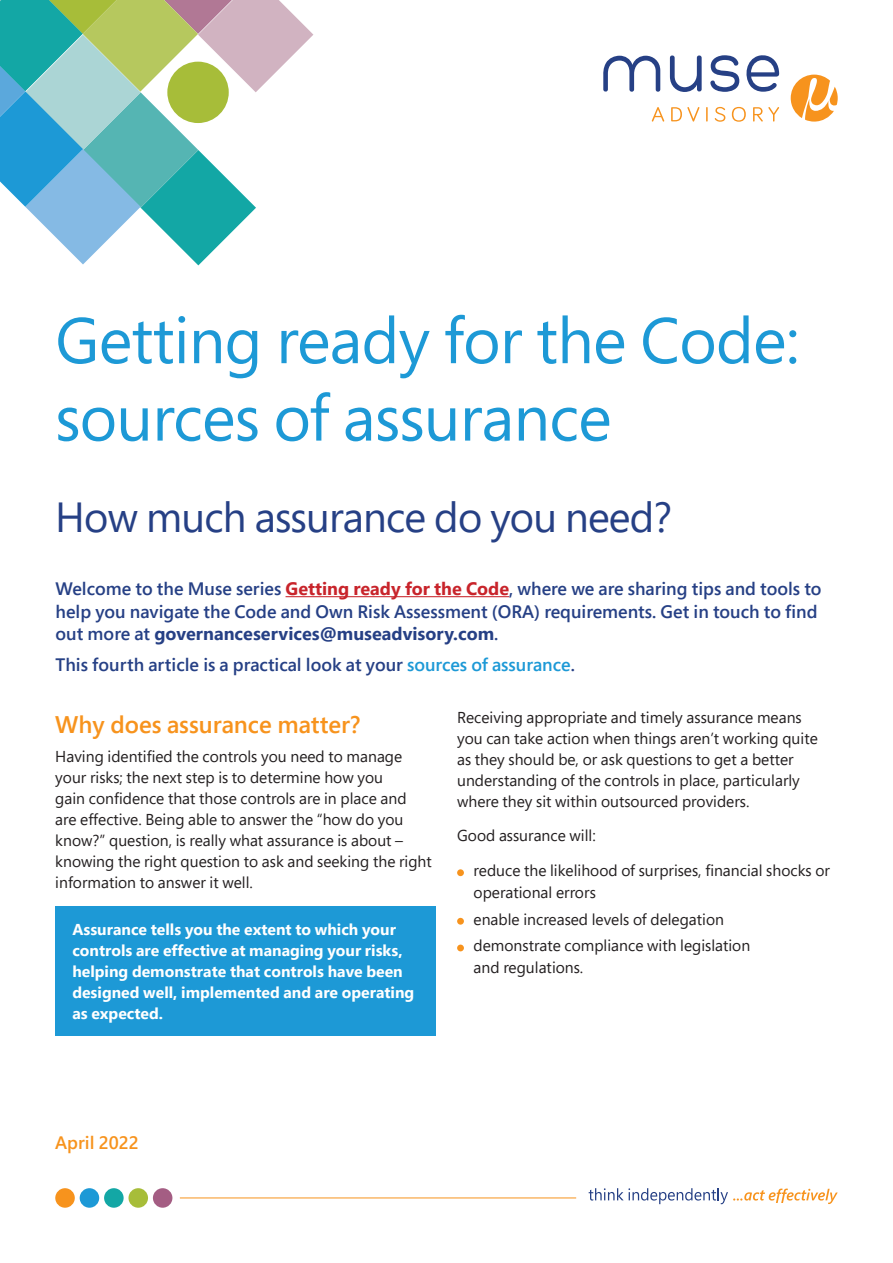
<style>
.page{position:relative;width:893px;height:1263px;background:#fff}
.page>*{position:absolute;margin:0;border:0;box-sizing:border-box;transform-origin:0 0}
.t1{font:64.5px/77.4px "Segoe Pro";letter-spacing:-.01em;color:#1d99d6}
.t2{font:42px "Segoe Pro";letter-spacing:-.02em;color:#264085}
.t3{font:600 24px "Segoe Pro";color:#f7931d}
.t4{font:600 18px/22.5px "Segoe Pro";color:#264085}
.t5{font:600 18px "Segoe Pro";color:#f7931d}
.t6{font:15.75px/21px "Segoe Pro";color:#231f20}
.t7{font:700 15.75px/21px "Segoe Pro";color:#fff}
.s1{font-weight:700;color:#c8242b}
.s2{font-weight:700}
.s3{color:#1d99d6}
</style>
<div class="page">
<hr style="left:286px;top:596px;width:223px;height:1px;background:#c8242b">
<svg style="left:603px;top:56px;width:57px;height:36px"></svg>
<svg style="left:670px;top:55px;width:32px;height:37px"></svg>
<svg style="left:710px;top:55px;width:69px;height:37px"></svg>
<svg style="left:791px;top:75px;width:47px;height:47px"></svg>
<svg style="left:652px;top:107px;width:127px;height:15px"></svg>
<div style="left:55px;top:906px;width:381px;height:130px;background:#1d99d6"></div>
<div style="left:457px;top:869px;width:7px;height:7px;background:#f7931d;border-radius:50%"></div>
<div style="left:457px;top:918px;width:7px;height:7px;background:#f7931d;border-radius:50%"></div>
<div style="left:457px;top:944px;width:7px;height:7px;background:#f7931d;border-radius:50%"></div>
<div style="left:55px;top:1188px;width:20px;height:20px;background:#f7931d;border-radius:50%"></div>
<div style="left:80px;top:1188px;width:19px;height:20px;background:#1d99d6;border-radius:50%"></div>
<div style="left:104px;top:1188px;width:20px;height:20px;background:#13a7a5;border-radius:50%"></div>
<div style="left:128px;top:1188px;width:20px;height:20px;background:#a7bd39;border-radius:50%"></div>
<div style="left:153px;top:1188px;width:19px;height:20px;background:#a45d83;border-radius:50%"></div>
<hr style="left:180px;top:1197px;width:396px;height:1px;background:#f7931d">
<svg style="left:589px;top:1188px;width:249px;height:16px"></svg>
<svg style="left:0;top:0;width:313px;height:265px"></svg>
<div style="left:167px;top:62px;width:62px;height:61px;background:#a7bd39;border-radius:50%"></div>
<h1 class="t1" style="left:55px;top:300px;width:746px">Getting ready for the Code: sources of assurance</h1>
<h2 class="t2" style="left:55px;top:488px;width:618px">How much assurance do you need?</h2>
<p class="t4" style="left:56px;top:577px;width:767px">Welcome to the Muse series <span class="s1">Getting ready for the Code</span>, where we are sharing tips and tools to help you navigate the Code and Own Risk Assessment (ORA) requirements. Get in touch to find out more at <span class="s2">governanceservices@museadvisory.com</span>.</p>
<p class="t4" style="left:56px;top:653px;width:521px">This fourth article is a practical look at your <span class="s3">sources of assurance</span>.</p>
<h3 class="t3" style="left:55px;top:708px;width:307px">Why does assurance matter?</h3>
<p class="t6" style="left:457px;top:706px;width:362px">Receiving appropriate and timely assurance means you can take action when things aren’t working quite as they should be, or ask questions to get a better understanding of the controls in place, particularly where they sit within outsourced providers.</p>
<p class="t6" style="left:457px;top:824px;width:140px">Good assurance will:</p>
<p class="t6" style="left:474px;top:859px;width:358px;line-height:21.8px">reduce the likelihood of surprises, financial shocks or operational errors</p>
<p class="t6" style="left:474px;top:905px;width:278px;line-height:26.7px">enable increased levels of delegation demonstrate compliance with legislation</p>
<p class="t6" style="left:474px;top:957px;width:111px">and regulations.</p>
<p class="t6" style="left:55px;top:746px;width:378px">Having identified the controls you need to manage your risks; the next step is to determine how you<br>gain confidence that those controls are in place and<br>are effective. Being able to answer the “how do you know?” question, is really what assurance is about – knowing the right question to ask and seeking the right information to answer it well.</p>
<p class="t7" style="left:72px;top:919px;width:344px">Assurance tells you the extent to which your controls are effective at managing your risks, helping demonstrate that controls have been designed well, implemented and are operating as expected.</p>
<p class="t5" style="left:55px;top:1130px;width:85px">April 2022</p>
</div>
